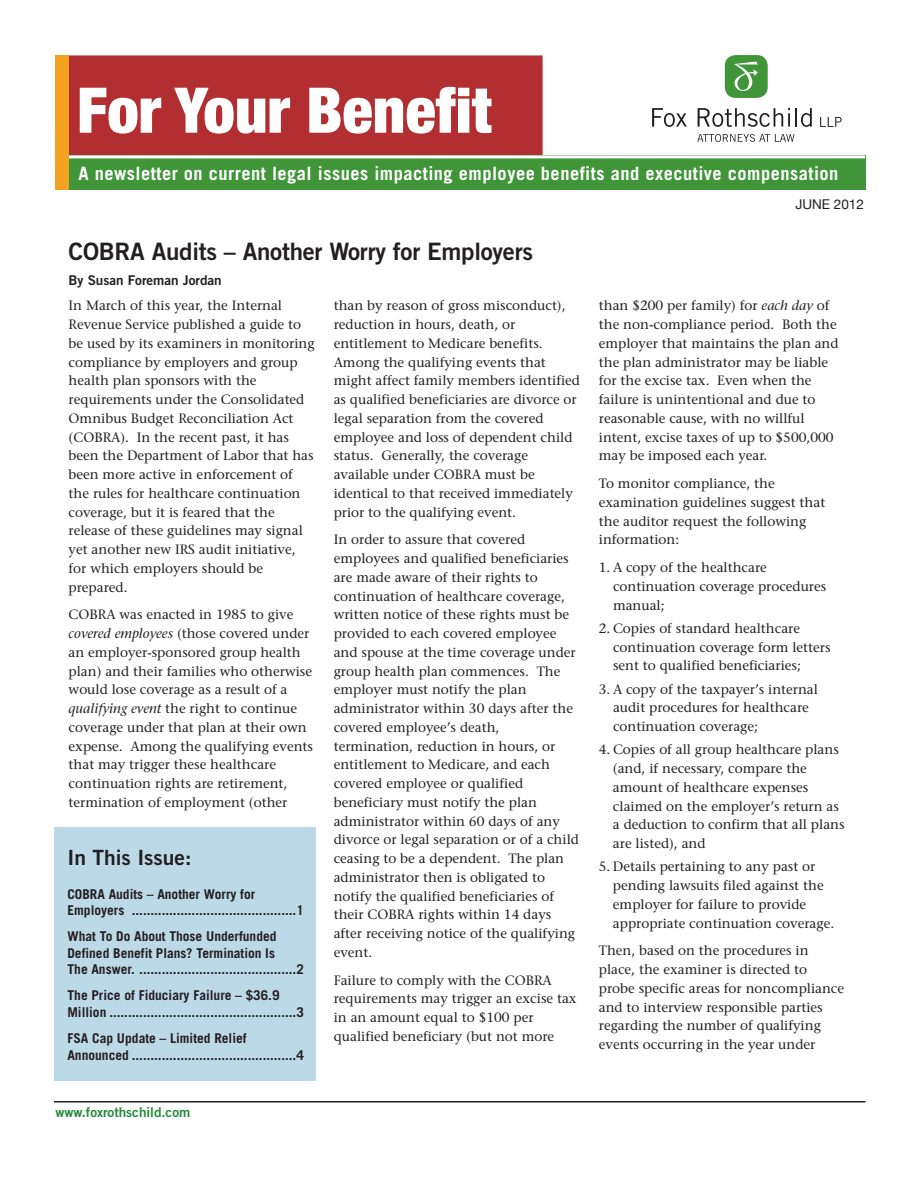
<style>
.page{position:relative;width:918px;height:1188px;background:#fff}
.page>*{position:absolute;margin:0;border:0;box-sizing:border-box;transform-origin:0 0}
.t1{font:900 condensed 63px "Helvetica Neue";color:#fff}
.t2{font:24px "Trade Gothic Bold Two";letter-spacing:-.01em;color:#231f20}
.t3{font:21px "Trade Gothic Bold Two";color:#231f20}
.t4{font:700 18.45px "Trade Gothic";letter-spacing:.025em;color:#fff}
.t5{font:13.5px/18.8px "Stone Serif";color:#231f20}
.t6{font:700 13.5px/16.5px "Trade Gothic";color:#231f20}
.t7{font:13.5px "Trade Gothic Bold Two";color:#238b3c}
.t8{font:13.5px "Trade Gothic Bold Two";color:#231f20}
.t9{font:13.5px "Helvetica Neue";color:#231f20}
.s1{font-style:italic}
</style>
<div class="page">
<div style="left:55px;top:55px;width:488px;height:108px;background:#b22e30"></div>
<div style="left:55px;top:156px;width:810px;height:34px;background:#3f9537"></div>
<hr style="left:55px;top:155px;width:810px;height:3px;background:#fff">
<div style="left:725px;top:55px;width:43px;height:43px;background:#3f9537;border-radius:11px"></div>
<svg style="left:734px;top:62px;width:24px;height:29px"></svg>
<svg style="left:652px;top:108px;width:35px;height:19px"></svg>
<svg style="left:698px;top:108px;width:114px;height:19px"></svg>
<svg style="left:820px;top:117px;width:22px;height:10px"></svg>
<svg style="left:697px;top:134px;width:97px;height:8px"></svg>
<div style="left:55px;top:55px;width:14px;height:135px;background:#f5a222"></div>
<hr style="left:54px;top:1101px;width:812px;height:1px;background:#231f20">
<div style="left:54px;top:827px;width:261px;height:253px;background:#bcd9e8"></div>
<h1 class="t1" style="left:77px;top:88px;width:416px">For Your Benefit</h1>
<h3 class="t4" style="left:78px;top:166px;width:762px">A newsletter on current legal issues impacting employee benefits and executive compensation</h3>
<h2 class="t2" style="left:69px;top:242px;width:466px">COBRA Audits – Another Worry for Employers</h2>
<p class="t8" style="left:69px;top:275px;width:155px">By Susan Foreman Jordan</p>
<p class="t5" style="left:69px;top:298px;width:248px">In March of this year, the Internal Revenue Service published a guide to be used by its examiners in monitoring compliance by employers and group health plan sponsors with the requirements under the Consolidated Omnibus Budget Reconciliation Act (COBRA). In the recent past, it has been the Department of Labor that has been more active in enforcement of the rules for healthcare continuation coverage, but it is feared that the release of these guidelines may signal yet another new IRS audit initiative, for which employers should be prepared.</p>
<p class="t5" style="left:69px;top:607px;width:246px">COBRA was enacted in 1985 to give <span class="s1">covered employees</span> (those covered under an employer-sponsored group health plan) and their families who otherwise would lose coverage as a result of a <span class="s1">qualifying event</span> the right to continue coverage under that plan at their own expense. Among the qualifying events that may trigger these healthcare continuation rights are retirement, termination of employment (other</p>
<h3 class="t3" style="left:68px;top:850px;width:126px">In This Issue:</h3>
<p class="t6" style="left:68px;top:887px;width:238px">COBRA Audits – Another Worry for<br>Employers ............................................1</p>
<p class="t6" style="left:68px;top:929px;width:238px">What To Do About Those Underfunded<br>Defined Benefit Plans? Termination Is<br>The Answer. ..........................................2</p>
<p class="t6" style="left:68px;top:989px;width:238px">The Price of Fiduciary Failure – $36.9<br>Million ..................................................3</p>
<p class="t6" style="left:68px;top:1031px;width:238px">FSA Cap Update – Limited Relief<br>Announced ............................................4</p>
<p class="t5" style="left:334px;top:298px;width:248px">than by reason of gross misconduct), reduction in hours, death, or entitlement to Medicare benefits.<br>Among the qualifying events that might affect family members identified as qualified beneficiaries are divorce or legal separation from the covered employee and loss of dependent child status. Generally, the coverage available under COBRA must be identical to that received immediately prior to the qualifying event.</p>
<p class="t5" style="left:334px;top:532px;width:247px">In order to assure that covered employees and qualified beneficiaries are made aware of their rights to continuation of healthcare coverage, written notice of these rights must be provided to each covered employee and spouse at the time coverage under group health plan commences. The employer must notify the plan administrator within 30 days after the covered employee’s death, termination, reduction in hours, or entitlement to Medicare, and each covered employee or qualified beneficiary must notify the plan administrator within 60 days of any divorce or legal separation or of a child ceasing to be a dependent. The plan administrator then is obligated to notify the qualified beneficiaries of their COBRA rights within 14 days after receiving notice of the qualifying event.</p>
<p class="t5" style="left:334px;top:972px;width:244px">Failure to comply with the COBRA requirements may trigger an excise tax in an amount equal to $100 per qualified beneficiary (but not more</p>
<p class="t7" style="left:56px;top:1108px;width:136px">www.foxrothschild.com</p>
<p class="t9" style="left:795px;top:196px;width:70px">JUNE 2012</p>
<p class="t5" style="left:599px;top:298px;width:241px">than $200 per family) for <span class="s1">each day</span> of the non-compliance period. Both the employer that maintains the plan and the plan administrator may be liable for the excise tax. Even when the failure is unintentional and due to reasonable cause, with no willful intent, excise taxes of up to $500,000 may be imposed each year.</p>
<p class="t5" style="left:599px;top:475px;width:228px">To monitor compliance, the examination guidelines suggest that the auditor request the following information:</p>
<p class="t5" style="left:613px;top:559px;width:215px;text-indent:-14px">1. A copy of the healthcare continuation coverage procedures manual;</p>
<p class="t5" style="left:613px;top:620px;width:219px;text-indent:-14px">2. Copies of standard healthcare continuation coverage form letters sent to qualified beneficiaries;</p>
<p class="t5" style="left:613px;top:681px;width:207px;text-indent:-14px">3. A copy of the taxpayer’s internal audit procedures for healthcare continuation coverage;</p>
<p class="t5" style="left:613px;top:742px;width:233px;text-indent:-14px">4. Copies of all group healthcare plans (and, if necessary, compare the amount of healthcare expenses claimed on the employer’s return as a deduction to confirm that all plans are listed), and</p>
<p class="t5" style="left:613px;top:859px;width:223px;text-indent:-14px">5. Details pertaining to any past or pending lawsuits filed against the employer for failure to provide appropriate continuation coverage.</p>
<p class="t5" style="left:599px;top:943px;width:247px">Then, based on the procedures in place, the examiner is directed to probe specific areas for noncompliance and to interview responsible parties regarding the number of qualifying events occurring in the year under</p>
</div>
